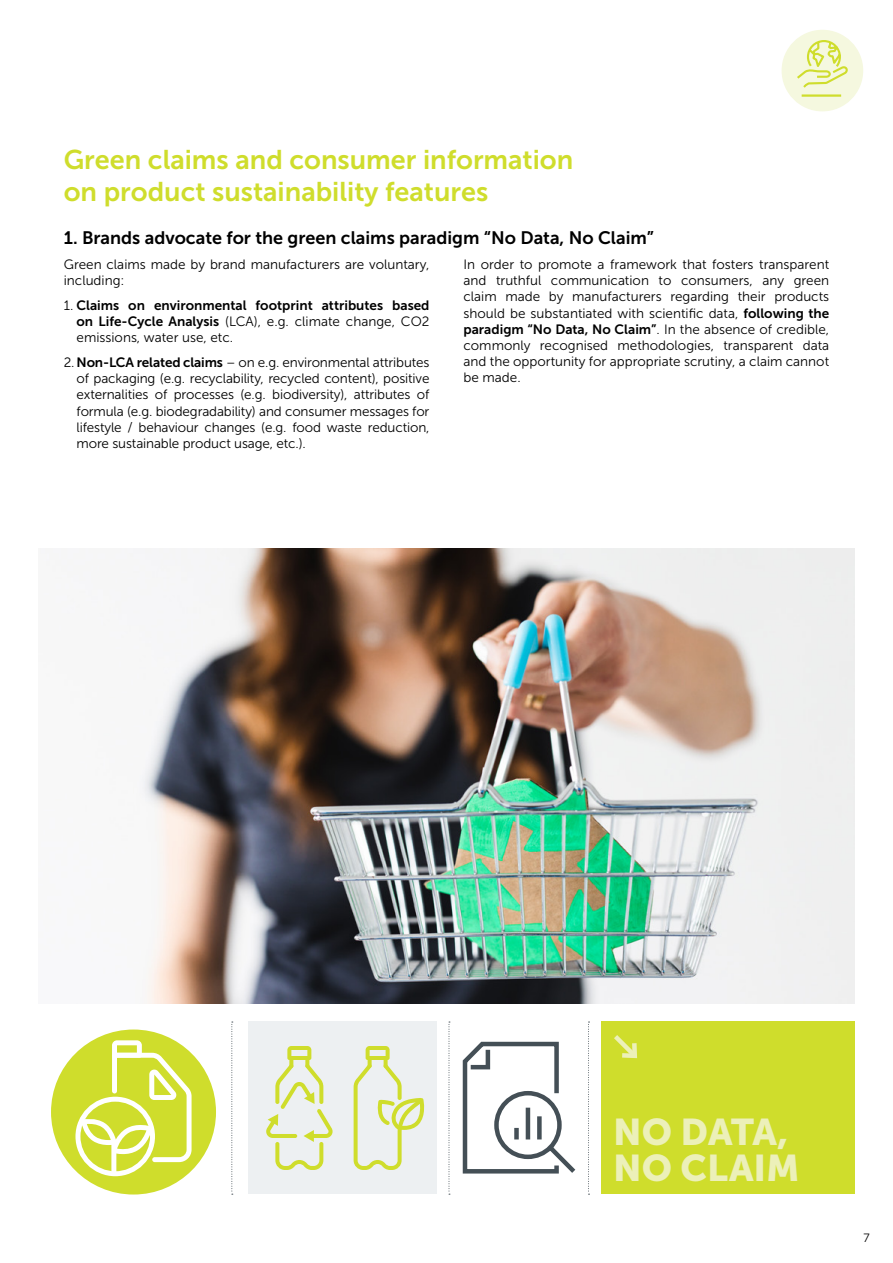
<style>
.page{position:relative;width:893px;height:1263px;background:#fff}
.page>*{position:absolute;margin:0;border:0;box-sizing:border-box;transform-origin:0 0}
.t1{font:37.05px/36.3px "Museo Sans 900";color:#ecf0b9}
.t2{font:27px/32.4px "Museo Sans 700";color:#cfdd2c}
.t3{font:18px "Museo Sans 700";color:#000}
.t4{font:13.5px/16.2px "Museo Sans 300";color:#000;text-align:justify}
.t5{font:13.5px "Museo Sans 700";color:#000}
.t6{font:12px "Museo Sans 300";color:#000}
.s1{font-family:"Museo Sans 300"}
.s2{font-family:"Museo Sans 700"}
</style>
<div class="page">
<div style="left:248px;top:1022px;width:188px;height:172px;background:#edf0f2"></div>
<div style="left:782px;top:30px;width:81px;height:81px;background:#f5f8df;border-radius:50%"></div>
<hr style="left:802px;top:94px;width:39px;height:3px;background:#cfdd2c">
<svg style="left:797px;top:40px;width:51px;height:48px"></svg>
<img style="left:141px;top:549px;width:714px;height:454px">
<div style="left:51px;top:1029px;width:165px;height:165px;background:#cfdd2c;border-radius:50%"></div>
<svg style="left:266px;top:1046px;width:67px;height:124px"></svg>
<svg style="left:354px;top:1046px;width:71px;height:124px"></svg>
<svg style="left:75px;top:1040px;width:117px;height:136px"></svg>
<div style="left:602px;top:1022px;width:253px;height:172px;background:#cfdd2c"></div>
<svg style="left:462px;top:1041px;width:114px;height:133px"></svg>
<svg style="left:231px;top:1022px;width:2px;height:173px"></svg>
<svg style="left:449px;top:1022px;width:1px;height:173px"></svg>
<svg style="left:588px;top:1022px;width:1px;height:173px"></svg>
<svg style="left:614px;top:1035px;width:24px;height:24px"></svg>
<h2 class="t2" style="left:64px;top:144px;width:511px">Green claims and consumer information on product sustainability features</h2>
<h3 class="t3" style="left:64px;top:228px;width:592px">1. Brands advocate for the green claims paradigm “No Data, No Claim”</h3>
<p class="t4" style="left:64px;top:256px;width:367px">Green claims made by brand manufacturers are voluntary, including:</p>
<p class="t5" style="left:64px;top:298px;width:367px"><span class="s1">1.</span> Claims on environmental footprint attributes based</p>
<p class="t4" style="left:77px;top:313px;width:354px"><span class="s2">on Life-Cycle Analysis</span> (LCA), e.g. climate change, CO2 emissions, water use, etc.</p>
<p class="t4" style="left:77px;top:354px;width:354px;text-indent:-13px">2.<span class="s2">Non-LCA related claims</span> – on e.g. environmental attributes of packaging (e.g. recyclability, recycled content), positive externalities of processes (e.g. biodiversity), attributes of formula (e.g. biodegradability) and consumer messages for lifestyle / behaviour changes (e.g. food waste reduction, more sustainable product usage, etc.).</p>
<p class="t4" style="left:463px;top:256px;width:367px">In order to promote a framework that fosters transparent and truthful communication to consumers, any green claim made by manufacturers regarding their products should be substantiated with scientific data, <span class="s2">following the</span></p>
<p class="t5" style="left:463px;top:322px;width:367px">paradigm “No Data, No Claim”<span class="s1">. In the absence of credible,</span></p>
<p class="t4" style="left:463px;top:337px;width:367px">commonly recognised methodologies, transparent data and the opportunity for appropriate scrutiny, a claim cannot be made.</p>
<h1 class="t1" style="left:613px;top:1114px;width:188px">NO DATA,<br>NO CLAIM</h1>
<p class="t6" style="left:863px;top:1231px;width:8px">7</p>
</div>
